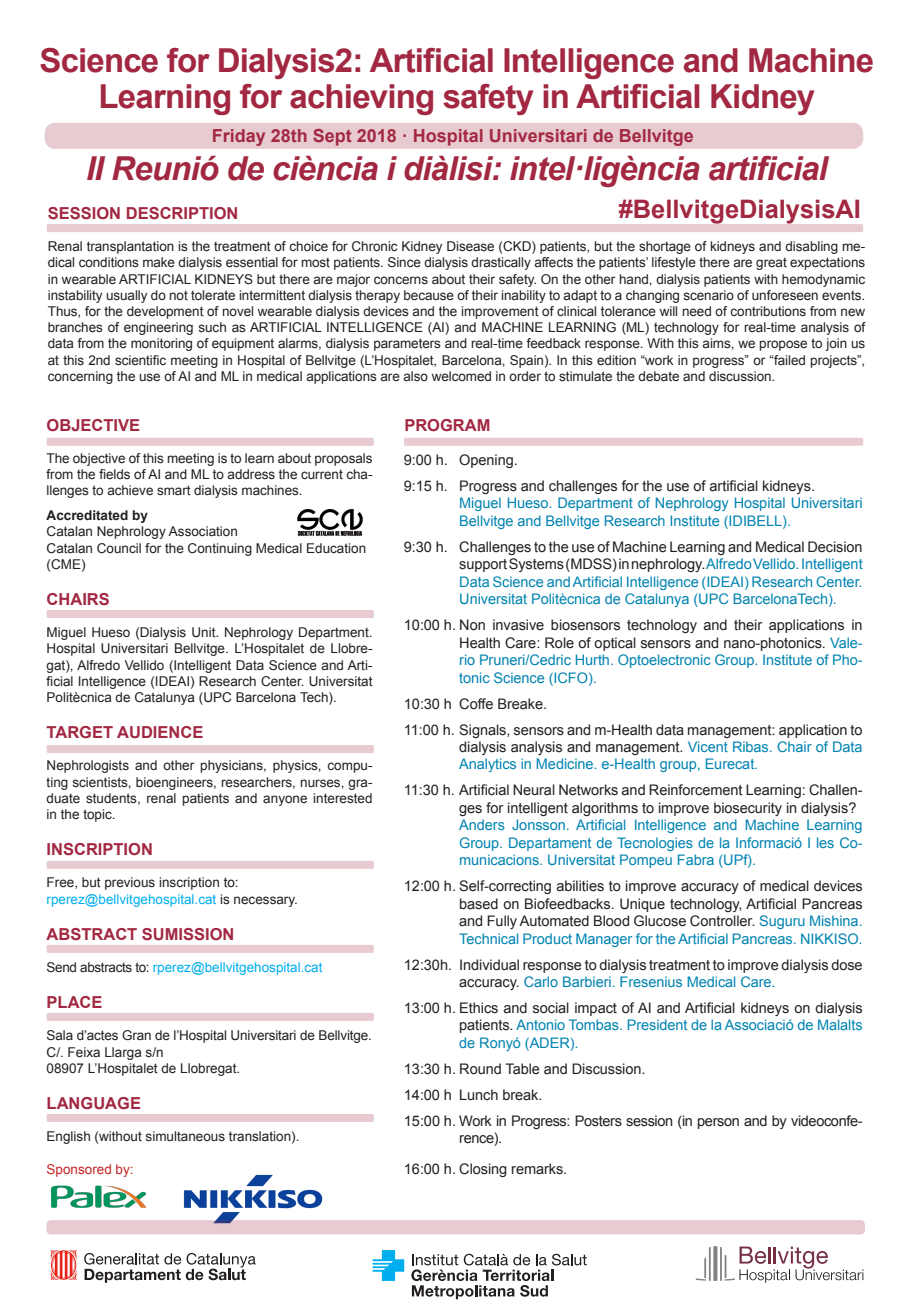
<style>
.page{position:relative;width:910px;height:1314px;background:#fff}
.page>*{position:absolute;margin:0;border:0;box-sizing:border-box;transform-origin:0 0}
.t1{font:700 33px/36px "Arial";letter-spacing:-.025em;color:#a22842;text-align:center}
.t2{font:italic 700 33px "Arial";letter-spacing:-.025em;color:#a22842}
.t3{font:700 25.5px "Arial";color:#a22842}
.t4{font:700 18px "Arial";color:#a22842}
.t5{font:700 16.5px "Arial";color:#a22842}
.t6{font:14.55px/17.4px "Arial";letter-spacing:-.005em;color:#231f20;text-align:justify}
.t7{font:14.55px/17.4px "Arial";letter-spacing:-.005em;color:#0083b1;text-align:justify}
.t8{font:14.55px/17.4px "Arial";letter-spacing:-.025em;color:#231f20}
.t9{font:13.5px/16.2px "Arial";color:#231f20;text-align:justify}
.t10{font:13.5px "Arial";color:#00aeef}
.t11{font:13.5px "Arial";color:#c32625}
.s1{font-weight:700}
.s2{color:#231f20}
.s3{color:#0083b1}
</style>
<div class="page">
<img style="left:183px;top:1174px;width:140px;height:46px">
<div style="left:45px;top:123px;width:818px;height:26px;background:#e8cbd1;border-radius:10px"></div>
<div style="left:46px;top:1220px;width:819px;height:14px;background:#e8cbd1;border-radius:5px"></div>
<div style="left:404px;top:438px;width:459px;height:8px;background:#e8cbd1;border-radius:2px"></div>
<svg style="left:696px;top:1246px;width:167px;height:37px"></svg>
<svg style="left:373px;top:1250px;width:31px;height:31px"></svg>
<svg style="left:411px;top:1254px;width:176px;height:45px"></svg>
<svg style="left:51px;top:1250px;width:26px;height:30px"></svg>
<svg style="left:84px;top:1253px;width:172px;height:30px"></svg>
<div style="left:47px;top:224px;width:816px;height:8px;background:#e8cbd1;border-radius:2px"></div>
<div style="left:47px;top:438px;width:327px;height:8px;background:#e8cbd1;border-radius:2px"></div>
<img style="left:297px;top:509px;width:66px;height:27px">
<div style="left:47px;top:610px;width:327px;height:8px;background:#e8cbd1;border-radius:2px"></div>
<div style="left:47px;top:745px;width:327px;height:8px;background:#e8cbd1;border-radius:2px"></div>
<div style="left:47px;top:861px;width:327px;height:8px;background:#e8cbd1;border-radius:2px"></div>
<div style="left:47px;top:945px;width:327px;height:8px;background:#e8cbd1;border-radius:2px"></div>
<div style="left:47px;top:1013px;width:327px;height:8px;background:#e8cbd1;border-radius:2px"></div>
<div style="left:47px;top:1114px;width:327px;height:8px;background:#e8cbd1;border-radius:2px"></div>
<img style="left:51px;top:1185px;width:95px;height:23px">
<p class="t1" style="left:40px;top:44px;width:836px">Science for Dialysis2: Artificial Intelligence and Machine<br>Learning for achieving safety in Artificial Kidney</p>
<p class="t4" style="left:212px;top:124px;width:484px">Friday 28th Sept 2018 · Hospital Universitari de Bellvitge</p>
<p class="t2" style="left:86px;top:147px;width:743px">II Reunió de ciència i diàlisi: intel·ligència artificial</p>
<p class="t3" style="left:619px;top:192px;width:244px">#BellvitgeDialysisAI</p>
<p class="t5" style="left:48px;top:202px;width:192px">SESSION DESCRIPTION</p>
<p class="t9" style="left:48px;top:238px;width:819px">Renal transplantation is the treatment of choice for Chronic Kidney Disease (CKD) patients, but the shortage of kidneys and disabling me&shy;dical conditions make dialysis essential for most patients. Since dialysis drastically affects the patients’ lifestyle there are great expectations in wearable ARTIFICIAL KIDNEYS but there are major concerns about their safety. On the other hand, dialysis patients with hemodynamic instability usually do not tolerate intermittent dialysis therapy because of their inability to adapt to a changing scenario of unforeseen events.<br>Thus, for the development of novel wearable dialysis devices and the improvement of clinical tolerance will need of contributions from new branches of engineering such as ARTIFICIAL INTELLIGENCE (AI) and MACHINE LEARNING (ML) technology for real-time analysis of data from the monitoring of equipment alarms, dialysis parameters and real-time feedback response. With this aims, we propose to join us at this 2nd scientific meeting in Hospital of Bellvitge (L’Hospitalet, Barcelona, Spain). In this edition “work in progress” or “failed projects”, concerning the use of AI and ML in medical applications are also welcomed in order to stimulate the debate and discussion.</p>
<p class="t5" style="left:47px;top:414px;width:95px">OBJECTIVE</p>
<p class="t9" style="left:47px;top:450px;width:327px">The objective of this meeting is to learn about proposals from the fields of AI and ML to address the current cha&shy;llenges to achieve smart dialysis machines.</p>
<p class="t9" style="left:47px;top:507px;width:193px"><span class="s1">Accreditated by<br></span>Catalan Nephrology Association</p>
<p class="t9" style="left:47px;top:540px;width:321px">Catalan Council for the Continuing Medical Education (CME)</p>
<p class="t5" style="left:47px;top:588px;width:65px">CHAIRS</p>
<p class="t9" style="left:47px;top:624px;width:327px">Miguel Hueso (Dialysis Unit. Nephrology Department.<br>Hospital Universitari Bellvitge. L’Hospitalet de Llobre&shy;gat), Alfredo Vellido (Intelligent Data Science and Arti&shy;ficial Intelligence (IDEAI) Research Center. Universitat Politècnica de Catalunya (UPC Barcelona Tech).</p>
<p class="t5" style="left:47px;top:721px;width:158px">TARGET AUDIENCE</p>
<p class="t9" style="left:47px;top:758px;width:327px">Nephrologists and other physicians, physics, compu&shy;ting scientists, bioengineers, researchers, nurses, gra&shy;duate students, renal patients and anyone interested in the topic.</p>
<p class="t5" style="left:47px;top:838px;width:108px">INSCRIPTION</p>
<p class="t9" style="left:47px;top:875px;width:194px">Free, but previous inscription to:</p>
<p class="t10" style="left:47px;top:890px;width:253px">rperez@bellvitgehospital.cat <span class="s2">is necessary.</span></p>
<p class="t5" style="left:47px;top:923px;width:189px">ABSTRACT SUMISSION</p>
<p class="t10" style="left:47px;top:958px;width:277px"><span class="s2">Send abstracts to:</span> rperez@bellvitgehospital.cat</p>
<p class="t5" style="left:47px;top:991px;width:57px">PLACE</p>
<p class="t9" style="left:47px;top:1028px;width:327px">Sala d’actes Gran de l’Hospital Universitari de Bellvitge.</p>
<p class="t9" style="left:47px;top:1044px;width:119px">C/. Feixa Llarga s/n</p>
<p class="t9" style="left:47px;top:1060px;width:195px">08907 L’Hospitalet de Llobregat.</p>
<p class="t5" style="left:47px;top:1092px;width:96px">LANGUAGE</p>
<p class="t9" style="left:47px;top:1128px;width:254px">English (without simultaneous translation).</p>
<p class="t11" style="left:47px;top:1160px;width:89px">Sponsored by:</p>
<p class="t5" style="left:404px;top:414px;width:88px">PROGRAM</p>
<p class="t6" style="left:404px;top:451px;width:115px">9:00 h. Opening.</p>
<p class="t6" style="left:404px;top:477px;width:413px">9:15 h. Progress and challenges for the use of artificial kidneys.</p>
<p class="t7" style="left:459px;top:495px;width:405px">Miguel Hueso. Department of Nephrology Hospital Universitari<br>Bellvitge and Bellvitge Research Institute (IDIBELL).</p>
<p class="t7" style="left:459px;top:538px;width:405px;text-indent:-55px"><span class="s2">9:30 h. Challenges to the use of Machine Learning and Medical Decision support Systems (MDSS) in nephrology.</span> Alfredo Vellido. Intelligent Data Science and Artificial Intelligence (IDEAI) Research Center.<br>Universitat Politècnica de Catalunya (UPC BarcelonaTech).</p>
<p class="t6" style="left:459px;top:616px;width:405px;text-indent:-55px">10:00 h. Non invasive biosensors technology and their applications in Health Care: Role of optical sensors and nano-photonics. <span class="s3">Vale&shy;rio Pruneri/Cedric Hurth. Optoelectronic Group. Institute of Pho&shy;tonic Science (ICFO).</span></p>
<p class="t6" style="left:404px;top:695px;width:145px">10:30 h Coffe Breake.</p>
<p class="t6" style="left:459px;top:721px;width:405px;text-indent:-55px">11:00 h. Signals, sensors and m-Health data management: application to dialysis analysis and management. <span class="s3">Vicent Ribas. Chair of Data Analytics in Medicine. e-Health group, Eurecat.</span></p>
<p class="t6" style="left:459px;top:782px;width:405px;text-indent:-55px">11:30 h. Artificial Neural Networks and Reinforcement Learning: Challen&shy;ges for intelligent algorithms to improve biosecurity in dialysis?</p>
<p class="t7" style="left:459px;top:817px;width:405px">Anders Jonsson. Artificial Intelligence and Machine Learning Group. Departament de Tecnologies de la Informació I les Co&shy;municacions. Universitat Pompeu Fabra (UPf).</p>
<p class="t6" style="left:459px;top:877px;width:405px;text-indent:-55px">12:00 h. Self-correcting abilities to improve accuracy of medical devices based on Biofeedbacks. Unique technology, Artificial Pancreas and Fully Automated Blood Glucose Controller. <span class="s3">Suguru Mishina.<br>Technical Product Manager for the Artificial Pancreas. NIKKISO.</span></p>
<p class="t6" style="left:459px;top:956px;width:405px;text-indent:-55px">12:30h. Individual response to dialysis treatment to improve dialysis dose accuracy. <span class="s3">Carlo Barbieri. Fresenius Medical Care.</span></p>
<p class="t6" style="left:459px;top:999px;width:405px;text-indent:-55px">13:00 h. Ethics and social impact of AI and Artificial kidneys on dialysis patients. <span class="s3">Antonio Tombas. President de la Associació de Malalts de Ronyó (ADER).</span></p>
<p class="t6" style="left:404px;top:1060px;width:243px">13:30 h. Round Table and Discussion.</p>
<p class="t6" style="left:404px;top:1086px;width:140px">14:00 h Lunch break.</p>
<p class="t8" style="left:459px;top:1112px;width:405px;text-indent:-55px">15:00 h. Work in Progress: Posters session (in person and by videoconfe&shy;rence).</p>
<p class="t6" style="left:404px;top:1160px;width:165px">16:00 h. Closing remarks.</p>
</div>
